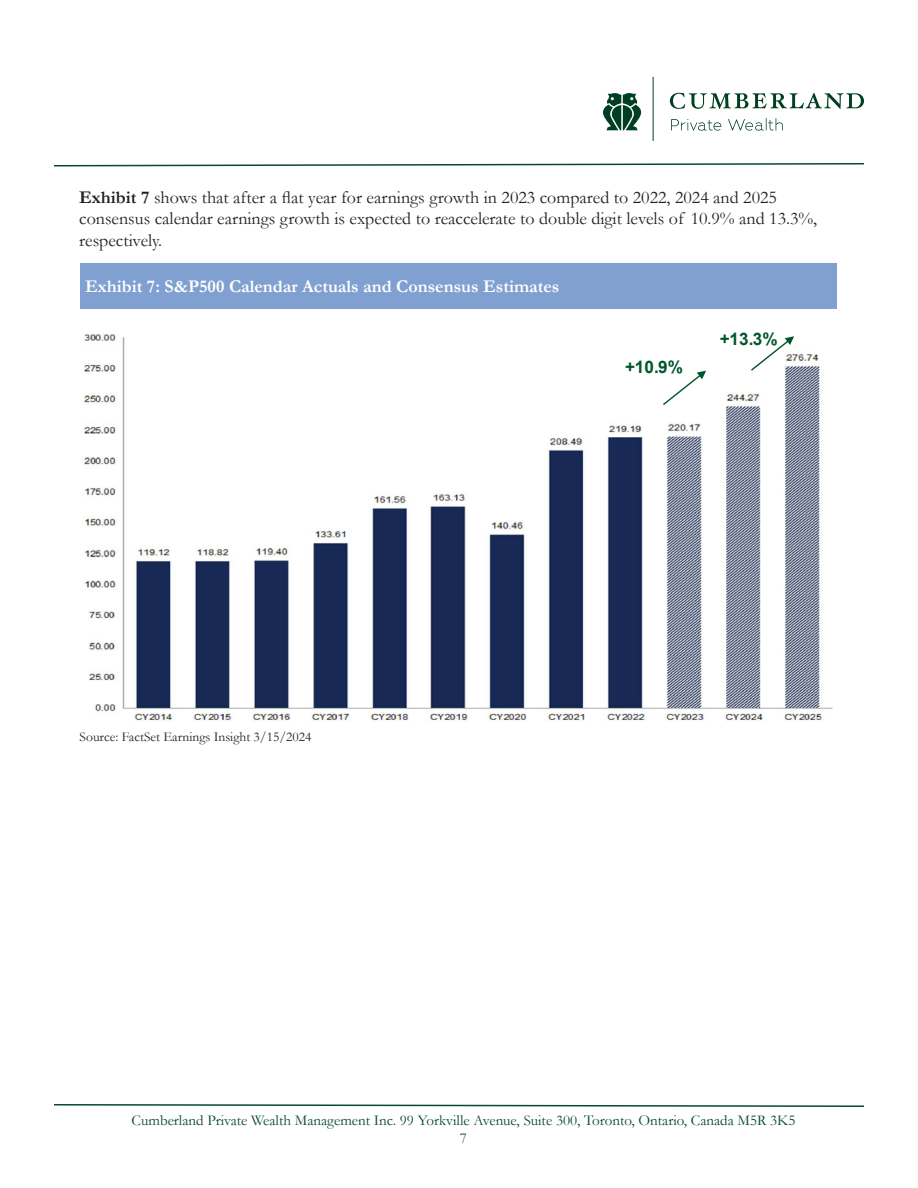
<style>
.page{position:relative;width:918px;height:1188px;background:#fff}
.page>*{position:absolute;margin:0;border:0;box-sizing:border-box;transform-origin:0 0}
.t1{font:18px/21.6px "Garamond";color:#231f20}
.t2{font:700 18px "Garamond";color:#fff}
.t3{font:700 17.25px "Arial";color:#00572d}
.t4{font:15px/18px "Garamond";color:#06492b;text-align:center}
.t5{font:13.5px "Garamond";color:#231f20}
.s1{font-weight:700}
</style>
<div class="page">
<svg style="left:54px;top:1104px;width:810px;height:3px"></svg>
<svg style="left:54px;top:163px;width:810px;height:4px"></svg>
<svg style="left:670px;top:93px;width:194px;height:16px"></svg>
<hr style="left:653px;top:77px;width:1px;height:64px;background:#013f22">
<svg style="left:603px;top:93px;width:38px;height:37px"></svg>
<svg style="left:671px;top:118px;width:112px;height:13px"></svg>
<img style="left:82px;top:333px;width:751px;height:388px">
<svg style="left:661px;top:371px;width:45px;height:36px"></svg>
<svg style="left:749px;top:336px;width:45px;height:36px"></svg>
<div style="left:81px;top:263px;width:756px;height:45px;background:#7fa0d0"></div>
<p class="t1" style="left:79px;top:186px;width:740px"><span class="s1">Exhibit 7</span> shows that after a flat year for earnings growth in 2023 compared to 2022, 2024 and 2025 consensus calendar earnings growth is expected to reaccelerate to double digit levels of 10.9% and 13.3%, respectively.</p>
<p class="t2" style="left:85px;top:274px;width:476px">Exhibit 7: S&amp;P500 Calendar Actuals and Consensus Estimates</p>
<p class="t3" style="left:625px;top:355px;width:60px">+10.9%</p>
<p class="t3" style="left:720px;top:327px;width:60px">+13.3%</p>
<p class="t5" style="left:80px;top:728px;width:233px">Source: FactSet Earnings Insight 3/15/2024</p>
<p class="t4" style="left:132px;top:1111px;width:665px">Cumberland Private Wealth Management Inc. 99 Yorkville Avenue, Suite 300, Toronto, Ontario, Canada M5R 3K5<br>7</p>
</div>
